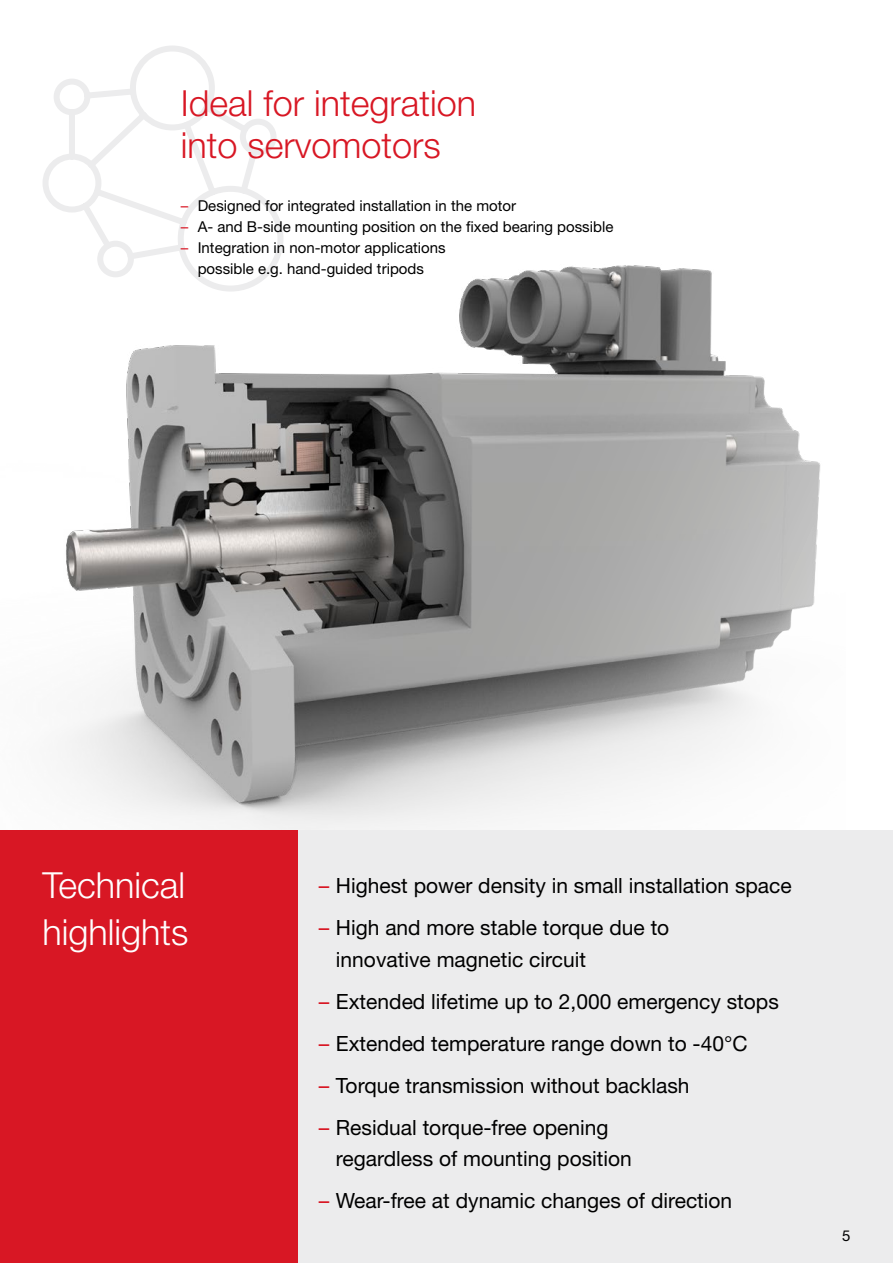
<style>
.page{position:relative;width:893px;height:1263px;background:#fff}
.page>*{position:absolute;margin:0;border:0;box-sizing:border-box;transform-origin:0 0}
.t1{font:300 36px/42px "Helvetica Neue LT Pro";color:#d81724}
.t2{font:300 36px/47.5px "Helvetica Neue LT Pro";color:#fff}
.t3{font:21px/31.5px "Helvetica Neue LT Pro";color:#000}
.t4{font:15px/21px "Helvetica Neue LT Pro";color:#000;text-align:center}
.s1{color:#d81724}
</style>
<div class="page">
<img style="left:65px;top:265px;width:756px;height:565px">
<svg style="left:43px;top:46px;width:243px;height:249px"></svg>
<div style="left:181px;top:830px;width:712px;height:433px;background:#ececed"></div>
<div style="left:0;top:830px;width:298px;height:433px;background:#d81724"></div>
<h1 class="t1" style="left:181px;top:82px;width:297px">Ideal for integration into servomotors</h1>
<p class="t4" style="left:181px;top:194px;width:337px"><span class="s1">–</span> Designed for integrated installation in the motor</p>
<p class="t4" style="left:181px;top:215px;width:434px"><span class="s1">–</span> A- and B-side mounting position on the fixed bearing possible</p>
<p class="t4" style="left:181px;top:236px;width:266px"><span class="s1">–</span> Integration in non-motor applications possible e.g. hand-guided tripods</p>
<h1 class="t2" style="left:43px;top:860px;width:147px">Technical highlights</h1>
<p class="t3" style="left:319px;top:870px;width:474px"><span class="s1">–</span> Highest power density in small installation space</p>
<p class="t3" style="left:336px;top:912px;width:335px;text-indent:-17px"><span class="s1">–</span> High and more stable torque due to innovative magnetic circuit</p>
<p class="t3" style="left:319px;top:985px;width:461px"><span class="s1">–</span> Extended lifetime up to 2,000 emergency stops</p>
<p class="t3" style="left:319px;top:1027px;width:430px"><span class="s1">–</span> Extended temperature range down to -40°C</p>
<p class="t3" style="left:319px;top:1069px;width:372px"><span class="s1">–</span> Torque transmission without backlash</p>
<p class="t3" style="left:336px;top:1111px;width:298px;text-indent:-17px"><span class="s1">–</span> Residual torque-free opening regardless of mounting position</p>
<p class="t3" style="left:319px;top:1185px;width:415px"><span class="s1">–</span> Wear-free at dynamic changes of direction</p>
<p class="t4" style="left:842px;top:1225px;width:10px">5</p>
</div>
